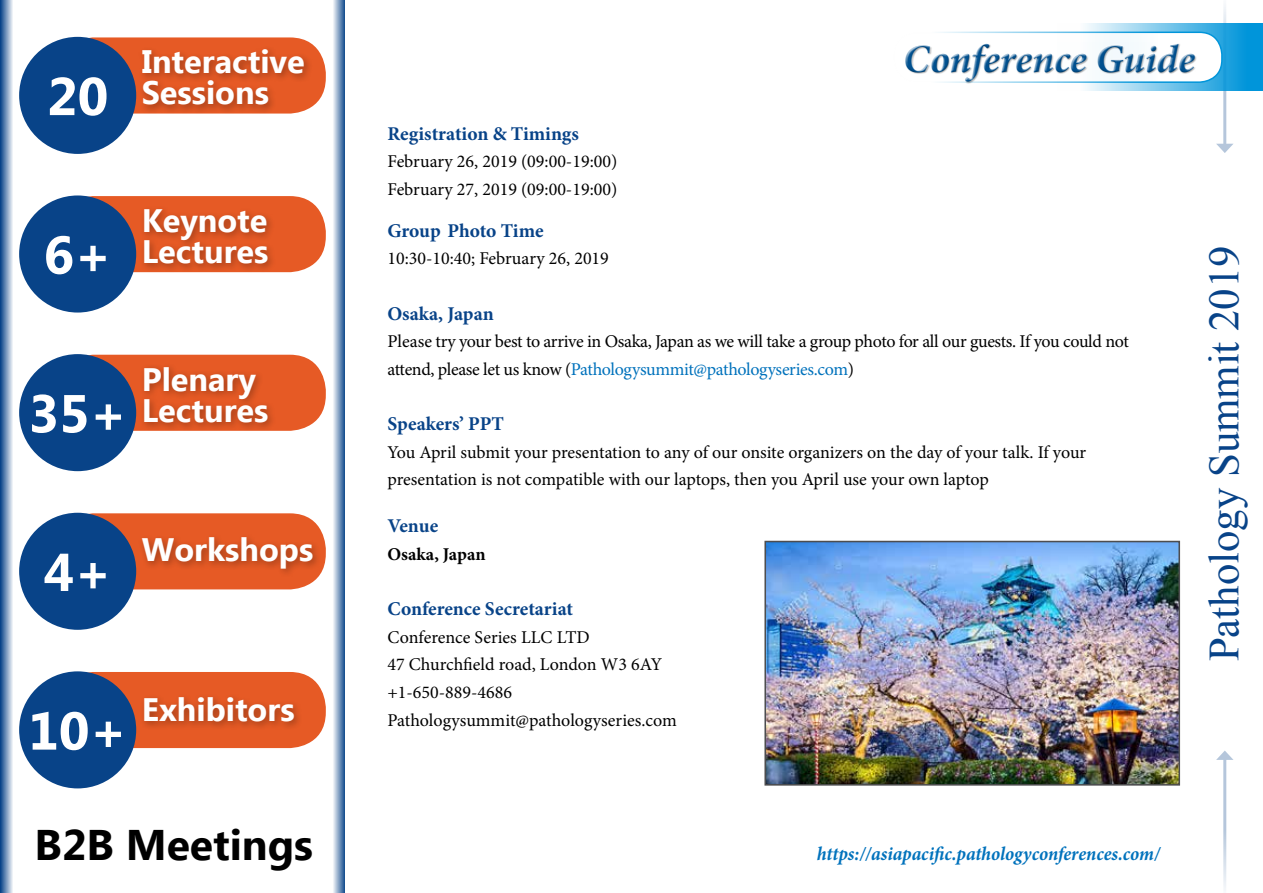
<style>
.page{position:relative;width:1263px;height:893px;background:#fff}
.page>*{position:absolute;margin:0;border:0;box-sizing:border-box;transform-origin:0 0}
.t1{font:700 53.25px "Ebrima";color:#fff}
.t2{font:42.75px "Times New Roman";color:#084388}
.t3{font:700 42.75px "Ebrima";color:#000}
.t4{font:italic 700 40.05px "Minion Pro";letter-spacing:-.005em;color:#00508f}
.t5{font:700 32.4px/30.9px "Ebrima";color:#fff}
.t6{font:700 19.5px "Minion Pro";color:#084388}
.t7{font:italic 700 19.5px "Minion Pro";letter-spacing:-.005em;color:#0072bc;scale:.95 1}
.t8{font:18px/27.6px "Minion Pro";letter-spacing:-.01em;color:#000}
.t9{font:700 18px "Minion Pro";color:#000}
.s1{color:#0072bc}
</style>
<div class="page">
<svg style="left:0;top:0;width:13px;height:893px;background:#7a99be"></svg>
<svg style="left:333px;top:0;width:12px;height:893px;background:#8da8c8"></svg>
<hr style="left:1223px;top:757px;width:3px;height:136px;background:#084388">
<svg style="left:1216px;top:750px;width:17px;height:10px"></svg>
<hr style="left:1223px;top:0;width:3px;height:146px;background:#084388">
<svg style="left:1216px;top:144px;width:17px;height:9px"></svg>
<div style="left:58px;top:37px;width:268px;height:77px;background:#e65a25;border-radius:36px"></div>
<div style="left:19px;top:37px;width:117px;height:117px;background:#084388;border-radius:50%"></div>
<div style="left:138px;top:45px;width:176px;height:70px;background:#000;opacity:.3"></div>
<div style="left:58px;top:196px;width:268px;height:76px;background:#e65a25;border-radius:36px"></div>
<div style="left:19px;top:195px;width:117px;height:118px;background:#084388;border-radius:50%"></div>
<div style="left:140px;top:205px;width:137px;height:68px;background:#000;opacity:.3"></div>
<div style="left:58px;top:355px;width:268px;height:76px;background:#e65a25;border-radius:36px"></div>
<div style="left:19px;top:354px;width:117px;height:117px;background:#084388;border-radius:50%"></div>
<div style="left:140px;top:362px;width:137px;height:70px;background:#000;opacity:.3"></div>
<div style="left:58px;top:513px;width:268px;height:76px;background:#e65a25;border-radius:36px"></div>
<div style="left:19px;top:513px;width:117px;height:117px;background:#084388;border-radius:50%"></div>
<div style="left:138px;top:533px;width:184px;height:45px;background:#000;opacity:.3"></div>
<div style="left:58px;top:672px;width:268px;height:76px;background:#e65a25;border-radius:36px"></div>
<div style="left:19px;top:671px;width:117px;height:117px;background:#084388;border-radius:50%"></div>
<div style="left:140px;top:693px;width:164px;height:38px;background:#000;opacity:.3"></div>
<svg style="left:1057px;top:23px;width:206px;height:68px;background:#50b5e5"></svg>
<div style="left:894px;top:32px;width:328px;height:50px;background:#fff;border-radius:22px"></div>
<div style="left:893px;top:32px;width:329px;height:51px;border:2px solid #0095da;border-radius:22px"></div>
<div style="left:905px;top:42px;width:291px;height:39px;background:#fff"></div>
<div style="left:906px;top:43px;width:291px;height:41px;background:#000;opacity:.35"></div>
<img style="left:764px;top:540px;width:417px;height:246px">
<h1 class="t1" style="left:47px;top:57px;width:63px">20</h1>
<h3 class="t5" style="left:142px;top:48px;width:165px">Interactive<br>Sessions</h3>
<h1 class="t1" style="left:44px;top:215px;width:70px">6+</h1>
<h3 class="t5" style="left:142px;top:207px;width:128px">Keynote<br>Lectures</h3>
<h1 class="t1" style="left:28px;top:374px;width:100px">35+</h1>
<h3 class="t5" style="left:142px;top:365px;width:128px">Plenary<br>Lectures</h3>
<h1 class="t1" style="left:44px;top:532px;width:70px">4+</h1>
<h3 class="t5" style="left:142px;top:536px;width:173px">Workshops</h3>
<h1 class="t1" style="left:28px;top:691px;width:100px">10+</h1>
<h3 class="t5" style="left:142px;top:696px;width:154px">Exhibitors</h3>
<h2 class="t3" style="left:35px;top:813px;width:280px">B2B Meetings</h2>
<h3 class="t4" style="left:904px;top:30px;width:293px">Conference Guide</h3>
<p class="t6" style="left:387px;top:120px;width:193px">Registration &amp; Timings</p>
<p class="t8" style="left:387px;top:148px;width:231px">February 26, 2019 (09:00-19:00)<br>February 27, 2019 (09:00-19:00)</p>
<p class="t6" style="left:387px;top:217px;width:158px">Group Photo Time</p>
<p class="t8" style="left:387px;top:245px;width:223px">10:30-10:40; February 26, 2019</p>
<p class="t6" style="left:387px;top:300px;width:108px">Osaka, Japan</p>
<p class="t8" style="left:387px;top:328px;width:743px">Please try your best to arrive in Osaka, Japan as we will take a group photo for all our guests. If you could not attend, please let us know (<span class="s1">Pathologysummit@pathologyseries.com</span>)</p>
<p class="t6" style="left:387px;top:410px;width:118px">Speakers’ PPT</p>
<p class="t8" style="left:387px;top:438px;width:700px">You April submit your presentation to any of our onsite organizers on the day of your talk. If your presentation is not compatible with our laptops, then you April use your own laptop</p>
<p class="t6" style="left:387px;top:512px;width:52px">Venue</p>
<p class="t9" style="left:387px;top:541px;width:100px">Osaka, Japan</p>
<p class="t6" style="left:387px;top:595px;width:187px">Conference Secretariat</p>
<p class="t8" style="left:387px;top:623px;width:291px">Conference Series LLC LTD<br>47 Churchfield road, London W3 6AY +1-650-889-4686<br>Pathologysummit@pathologyseries.com</p>
<h2 class="t2" style="left:1195px;top:661px;width:418px;rotate:-90deg">Pathology Summit 2019</h2>
<p class="t7" style="left:817px;top:839px;width:363px">https://asiapacific.pathologyconferences.com/</p>
</div>
